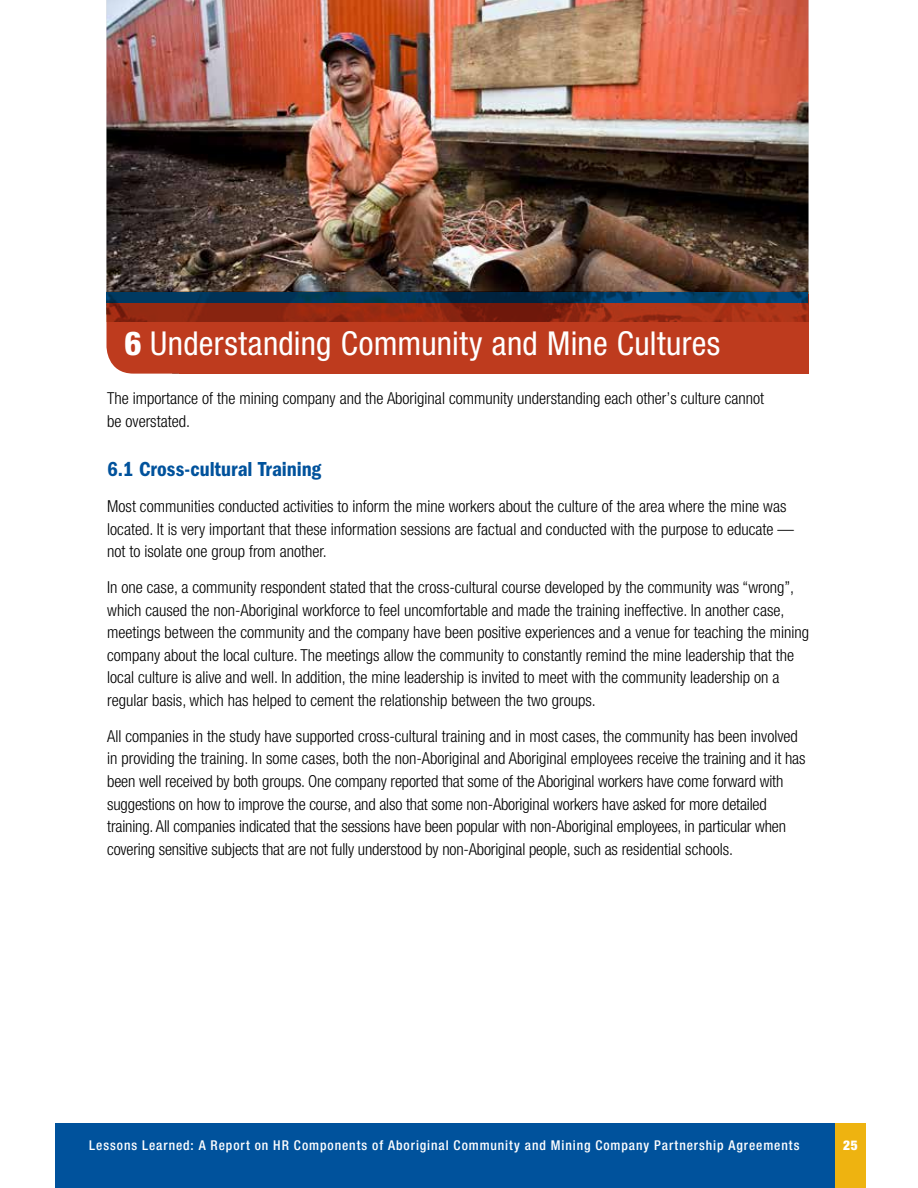
<style>
.page{position:relative;width:918px;height:1188px;background:#fff}
.page>*{position:absolute;margin:0;border:0;box-sizing:border-box;transform-origin:0 0}
.t1{font:condensed 33px "Helvetica Neue LT Pro";letter-spacing:.01em;color:#fff}
.t2{font:21px "ITC Franklin Gothic Std Dm Cd";color:#00529c}
.t3{font:300 condensed 16.5px/22.5px "Helvetica Neue LT Pro";color:#000}
.t4{font:500 condensed 13.5px "Helvetica Neue LT Pro";letter-spacing:.07em;color:#fff}
.t5{font:900 condensed 13.5px "Helvetica Neue LT Pro";color:#fff}
.s1{font-weight:800}
</style>
<div class="page">
<div style="left:56px;top:1123px;width:799px;height:65px;background:#00529c"></div>
<div style="left:835px;top:1123px;width:31px;height:65px;background:#eeb310"></div>
<img style="left:106px;top:0;width:702px;height:351px">
<div style="left:179px;top:294px;width:629px;height:80px;background:#be3b1e"></div>
<svg style="left:107px;top:321px;width:76px;height:53px;background:#bf4226"></svg>
<img style="left:106px;top:292px;width:702px;height:29px">
<h1 class="t1" style="left:124px;top:324px;width:598px"><span class="s1">6</span> Understanding Community and Mine Cultures</h1>
<p class="t3" style="left:107px;top:387px;width:658px">The importance of the mining company and the Aboriginal community understanding each other’s culture cannot be overstated.</p>
<p class="t2" style="left:107px;top:457px;width:216px">6.1 Cross-cultural Training</p>
<p class="t3" style="left:107px;top:495px;width:688px">Most communities conducted activities to inform the mine workers about the culture of the area where the mine was located. It is very important that these information sessions are factual and conducted with the purpose to educate — not to isolate one group from another.</p>
<p class="t3" style="left:107px;top:576px;width:703px">In one case, a community respondent stated that the cross-cultural course developed by the community was “wrong”, which caused the non-Aboriginal workforce to feel uncomfortable and made the training ineffective. In another case, meetings between the community and the company have been positive experiences and a venue for teaching the mining company about the local culture. The meetings allow the community to constantly remind the mine leadership that the local culture is alive and well. In addition, the mine leadership is invited to meet with the community leadership on a regular basis, which has helped to cement the relationship between the two groups.</p>
<p class="t3" style="left:107px;top:725px;width:700px">All companies in the study have supported cross-cultural training and in most cases, the community has been involved in providing the training. In some cases, both the non-Aboriginal and Aboriginal employees receive the training and it has been well received by both groups. One company reported that some of the Aboriginal workers have come forward with suggestions on how to improve the course, and also that some non-Aboriginal workers have asked for more detailed training. All companies indicated that the sessions have been popular with non-Aboriginal employees, in particular when covering sensitive subjects that are not fully understood by non-Aboriginal people, such as residential schools.</p>
<p class="t4" style="left:89px;top:1138px;width:712px">Lessons Learned: A Report on HR Components of Aboriginal Community and Mining Company Partnership Agreements</p>
<p class="t5" style="left:843px;top:1138px;width:16px">25</p>
</div>
